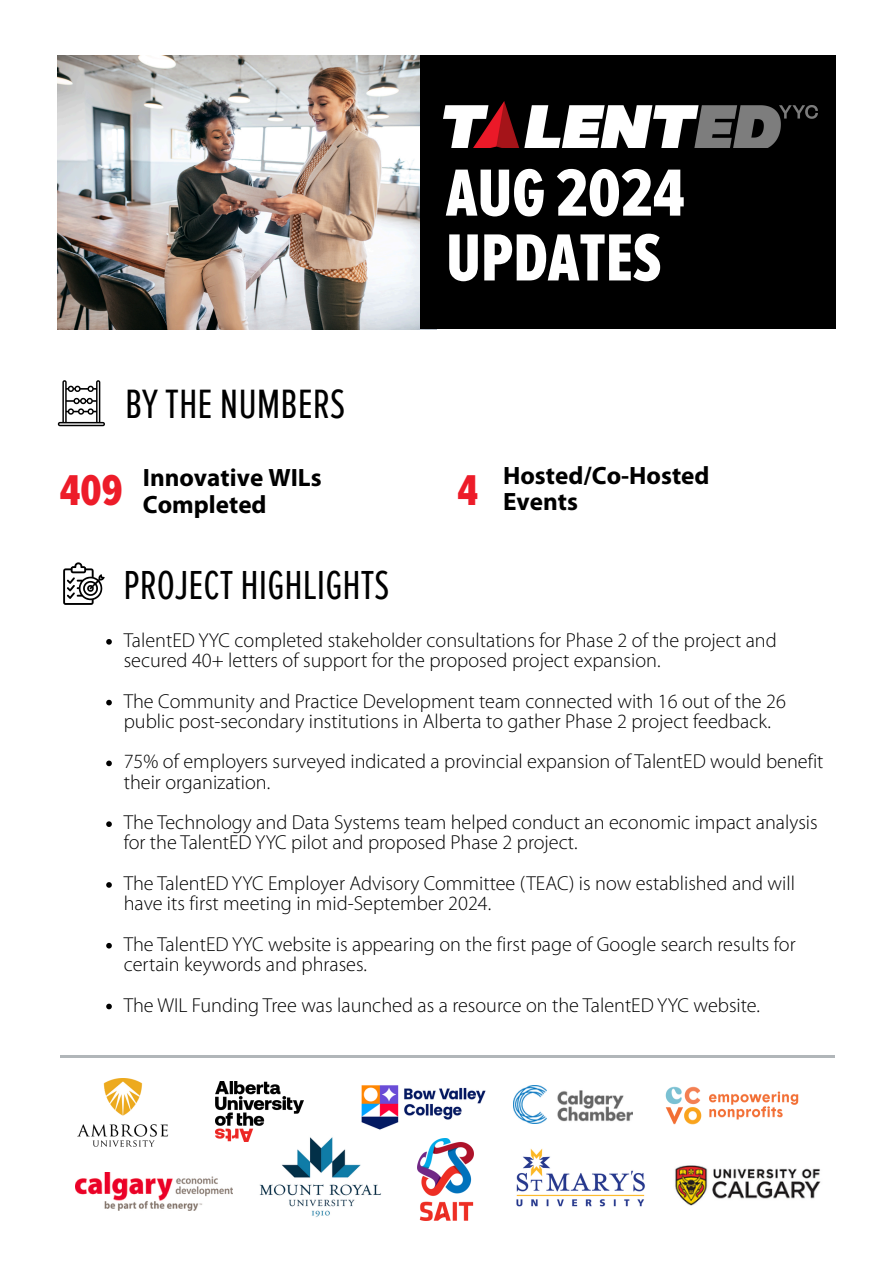
<style>
.page{position:relative;width:894px;height:1264px;background:#fff}
.page>*{position:absolute;margin:0;border:0;box-sizing:border-box;transform-origin:0 0}
.t1{font:69px/64.8px "Proxima Nova A Ex Cn Extrabld";color:#fff}
.t2{font:44.7px "Proxima Nova A Ex Cn Extrabld";color:#ed1c29}
.t3{font:42.45px "Proxima Nova Ex Cn";color:#000}
.t4{font:42px "Proxima Nova Ex Cn";color:#000}
.t5{font:700 25.2px/27px "Myriad Pro";color:#000}
.t6{font:300 20.25px/20.2px "Myriad Pro";color:#000}
</style>
<div class="page">
<img style="left:58px;top:56px;width:362px;height:273px">
<div style="left:420px;top:56px;width:415px;height:273px;background:#000"></div>
<svg style="left:58px;top:380px;width:47px;height:46px"></svg>
<svg style="left:63px;top:562px;width:42px;height:43px"></svg>
<img style="left:443px;top:101px;width:374px;height:47px">
<img style="left:513px;top:1085px;width:119px;height:38px">
<img style="left:675px;top:1165px;width:146px;height:41px">
<img style="left:216px;top:1081px;width:88px;height:60px">
<img style="left:516px;top:1149px;width:129px;height:58px">
<img style="left:75px;top:1172px;width:158px;height:37px">
<img style="left:256px;top:1133px;width:125px;height:84px">
<img style="left:665px;top:1086px;width:134px;height:39px">
<img style="left:361px;top:1085px;width:125px;height:45px">
<img style="left:417px;top:1138px;width:56px;height:82px">
<img style="left:78px;top:1078px;width:91px;height:69px">
<hr style="left:60px;top:1054px;width:774px;height:3px;background:#b1b6b9">
<svg style="left:106px;top:639px;width:6px;height:5px"></svg>
<svg style="left:106px;top:699px;width:6px;height:6px"></svg>
<svg style="left:106px;top:760px;width:6px;height:6px"></svg>
<svg style="left:106px;top:821px;width:6px;height:6px"></svg>
<svg style="left:106px;top:882px;width:6px;height:5px"></svg>
<svg style="left:106px;top:942px;width:6px;height:6px"></svg>
<svg style="left:106px;top:1003px;width:6px;height:6px"></svg>
<p class="t3" style="left:125px;top:378px;width:221px">BY THE NUMBERS</p>
<p class="t1" style="left:446px;top:162px;width:240px">AUG 2024<br>UPDATES</p>
<p class="t5" style="left:143px;top:466px;width:180px">Innovative WILs<br>Completed</p>
<p class="t5" style="left:503px;top:464px;width:208px;line-height:26.2px">Hosted/Co-Hosted<br>Events</p>
<p class="t2" style="left:60px;top:464px;width:64px">409</p>
<p class="t2" style="left:457px;top:464px;width:22px">4</p>
<p class="t4" style="left:123px;top:560px;width:267px">PROJECT HIGHLIGHTS</p>
<p class="t6" style="left:124px;top:631px;width:654px">TalentED YYC completed stakeholder consultations for Phase 2 of the project and secured 40+ letters of support for the proposed project expansion.</p>
<p class="t6" style="left:124px;top:692px;width:663px">The Community and Practice Development team connected with 16 out of the 26 public post-secondary institutions in Alberta to gather Phase 2 project feedback.</p>
<p class="t6" style="left:124px;top:753px;width:701px">75% of employers surveyed indicated a provincial expansion of TalentED would benefit their organization.</p>
<p class="t6" style="left:124px;top:814px;width:695px">The Technology and Data Systems team helped conduct an economic impact analysis for the TalentED YYC pilot and proposed Phase 2 project.</p>
<p class="t6" style="left:124px;top:874px;width:672px">The TalentED YYC Employer Advisory Committee (TEAC) is now established and will have its first meeting in mid-September 2024.</p>
<p class="t6" style="left:124px;top:935px;width:673px">The TalentED YYC website is appearing on the first page of Google search results for certain keywords and phrases.</p>
<p class="t6" style="left:124px;top:996px;width:637px">The WIL Funding Tree was launched as a resource on the TalentED YYC website.</p>
</div>
